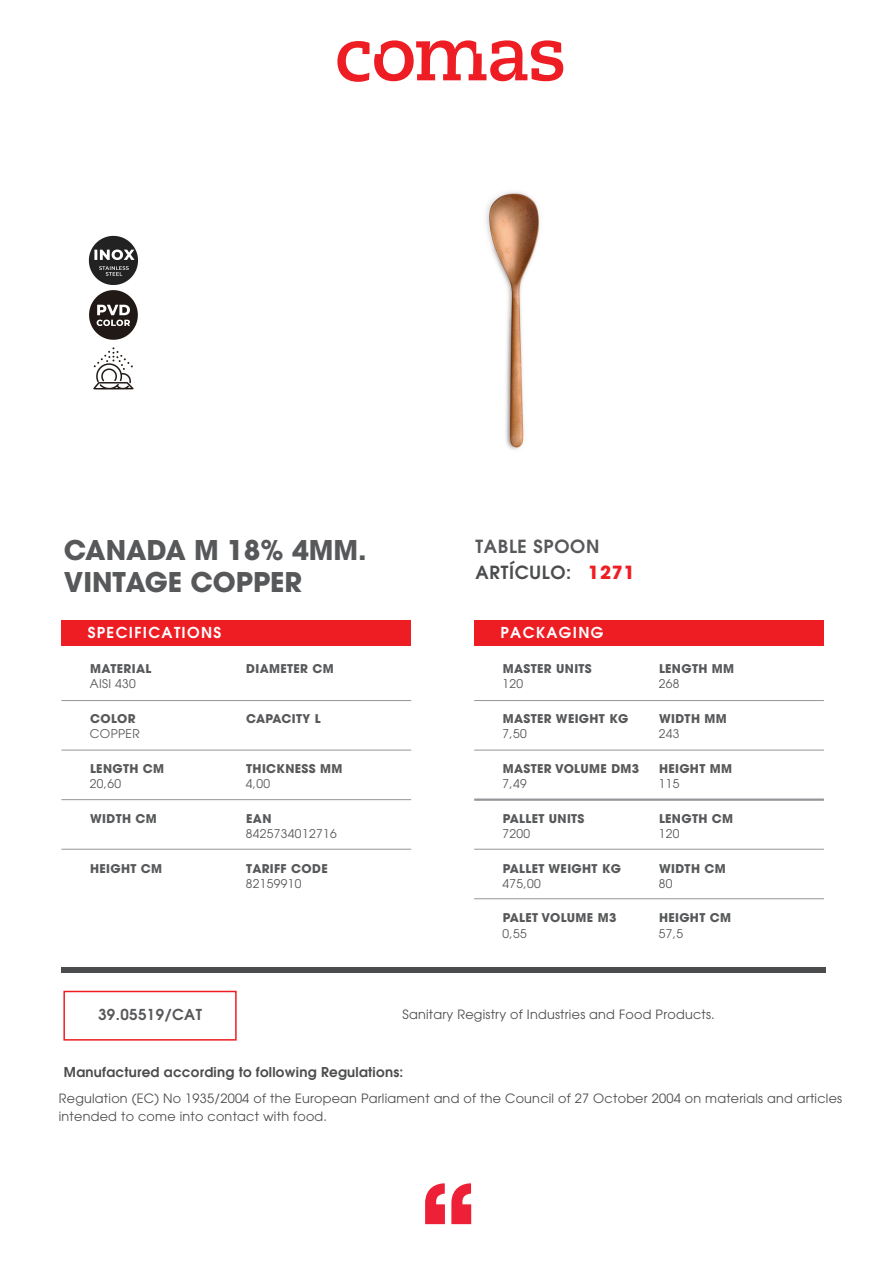
<style>
.page{position:relative;width:893px;height:1263px;background:#fff}
.page>*{position:absolute;margin:0;border:0;box-sizing:border-box;transform-origin:0 0}
.t1{font:700 27px/32.4px "Avant Garde";color:#57585a}
.t2{font:600 18px/25.7px "Avant Garde";letter-spacing:.04em;color:#57585a}
.t3{font:600 15px "Avant Garde";letter-spacing:.09em;color:#fff}
.t4{font:600 15px "Avant Garde";letter-spacing:.03em;color:#57585a}
.t5{font:600 13.5px "Avant Garde";letter-spacing:.02em;color:#4b4c4d}
.t6{font:12.75px/18px "Avant Garde";letter-spacing:.02em;color:#4b4c4d}
.t7{font:700 12px "Avant Garde";letter-spacing:.03em;color:#57585a}
.t8{font:12px "Avant Garde";letter-spacing:.03em;color:#57585a}
.s1{color:#4b4c4d}
.s2{font-weight:700;color:#ee1d23}
</style>
<div class="page">
<svg style="left:425px;top:1183px;width:20px;height:41px"></svg>
<svg style="left:451px;top:1183px;width:20px;height:41px"></svg>
<svg style="left:337px;top:40px;width:226px;height:42px"></svg>
<div style="left:61px;top:620px;width:350px;height:25px;background:#ee1d23"></div>
<div style="left:61px;top:967px;width:765px;height:6px;background:#4b4c4d"></div>
<hr style="left:61px;top:700px;width:350px;height:1px;background:#939598">
<hr style="left:61px;top:750px;width:350px;height:1px;background:#939598">
<hr style="left:61px;top:799px;width:350px;height:1px;background:#939598">
<hr style="left:61px;top:849px;width:350px;height:1px;background:#939598">
<div style="left:474px;top:620px;width:350px;height:25px;background:#ee1d23"></div>
<hr style="left:474px;top:700px;width:350px;height:1px;background:#939598">
<hr style="left:474px;top:750px;width:350px;height:1px;background:#939598">
<hr style="left:474px;top:798px;width:350px;height:3px;background:#939598">
<hr style="left:474px;top:849px;width:350px;height:1px;background:#939598">
<hr style="left:474px;top:898px;width:350px;height:1px;background:#939598">
<div style="left:63px;top:991px;width:174px;height:49px;border:2px solid #ee1d23"></div>
<img style="left:88px;top:235px;width:50px;height:155px">
<img style="left:486px;top:192px;width:54px;height:258px">
<h1 class="t1" style="left:64px;top:534px;width:304px">CANADA M 18% 4MM.<br>VINTAGE COPPER</h1>
<h2 class="t2" style="left:475px;top:533px;width:161px">TABLE SPOON<br><span class="s1">ARTÍCULO:</span> <span class="s2">1271</span></h2>
<p class="t3" style="left:88px;top:623px;width:135px">SPECIFICATIONS</p>
<p class="t7" style="left:90px;top:661px;width:63px">MATERIAL</p>
<p class="t7" style="left:246px;top:661px;width:89px">DIAMETER CM</p>
<p class="t3" style="left:500px;top:623px;width:104px">PACKAGING</p>
<p class="t7" style="left:503px;top:661px;width:91px">MASTER UNITS</p>
<p class="t7" style="left:659px;top:661px;width:77px">LENGTH MM</p>
<p class="t8" style="left:90px;top:677px;width:48px">AISI 430</p>
<p class="t8" style="left:502px;top:677px;width:22px">120</p>
<p class="t8" style="left:659px;top:677px;width:22px">268</p>
<p class="t7" style="left:90px;top:711px;width:47px">COLOR</p>
<p class="t7" style="left:246px;top:711px;width:76px">CAPACITY L</p>
<p class="t7" style="left:503px;top:711px;width:127px">MASTER WEIGHT KG</p>
<p class="t7" style="left:659px;top:711px;width:69px">WIDTH MM</p>
<p class="t8" style="left:90px;top:727px;width:51px">COPPER</p>
<p class="t8" style="left:502px;top:727px;width:26px">7,50</p>
<p class="t8" style="left:659px;top:727px;width:22px">243</p>
<p class="t7" style="left:90px;top:761px;width:76px">LENGTH CM</p>
<p class="t7" style="left:246px;top:761px;width:98px">THICKNESS MM</p>
<p class="t7" style="left:503px;top:761px;width:138px">MASTER VOLUME DM3</p>
<p class="t7" style="left:659px;top:761px;width:75px">HEIGHT MM</p>
<p class="t8" style="left:90px;top:777px;width:33px">20,60</p>
<p class="t8" style="left:246px;top:776px;width:26px">4,00</p>
<p class="t8" style="left:246px;top:826px;width:92px">8425734012716</p>
<p class="t7" style="left:90px;top:810px;width:68px">WIDTH CM</p>
<p class="t7" style="left:246px;top:810px;width:27px">EAN</p>
<p class="t8" style="left:502px;top:777px;width:26px">7,49</p>
<p class="t8" style="left:502px;top:826px;width:29px">7200</p>
<p class="t7" style="left:503px;top:810px;width:83px">PALLET UNITS</p>
<p class="t8" style="left:659px;top:777px;width:22px">115</p>
<p class="t7" style="left:659px;top:810px;width:76px">LENGTH CM</p>
<p class="t8" style="left:659px;top:826px;width:22px">120</p>
<p class="t7" style="left:90px;top:860px;width:74px">HEIGHT CM</p>
<p class="t7" style="left:246px;top:860px;width:83px">TARIFF CODE</p>
<p class="t7" style="left:503px;top:860px;width:120px">PALLET WEIGHT KG</p>
<p class="t7" style="left:659px;top:860px;width:68px">WIDTH CM</p>
<p class="t8" style="left:246px;top:876px;width:57px">82159910</p>
<p class="t8" style="left:502px;top:876px;width:40px">475,00</p>
<p class="t8" style="left:502px;top:926px;width:26px">0,55</p>
<p class="t7" style="left:503px;top:910px;width:115px">PALET VOLUME M3</p>
<p class="t8" style="left:659px;top:876px;width:15px">80</p>
<p class="t7" style="left:659px;top:910px;width:74px">HEIGHT CM</p>
<p class="t8" style="left:659px;top:926px;width:26px">57,5</p>
<p class="t4" style="left:98px;top:1005px;width:105px">39.05519/CAT</p>
<p class="t6" style="left:402px;top:1006px;width:314px">Sanitary Registry of Industries and Food Products.</p>
<p class="t5" style="left:64px;top:1063px;width:341px">Manufactured according to following Regulations:</p>
<p class="t6" style="left:59px;top:1090px;width:785px">Regulation (EC) No 1935/2004 of the European Parliament and of the Council of 27 October 2004 on materials and articles intended to come into contact with food.</p>
</div>
